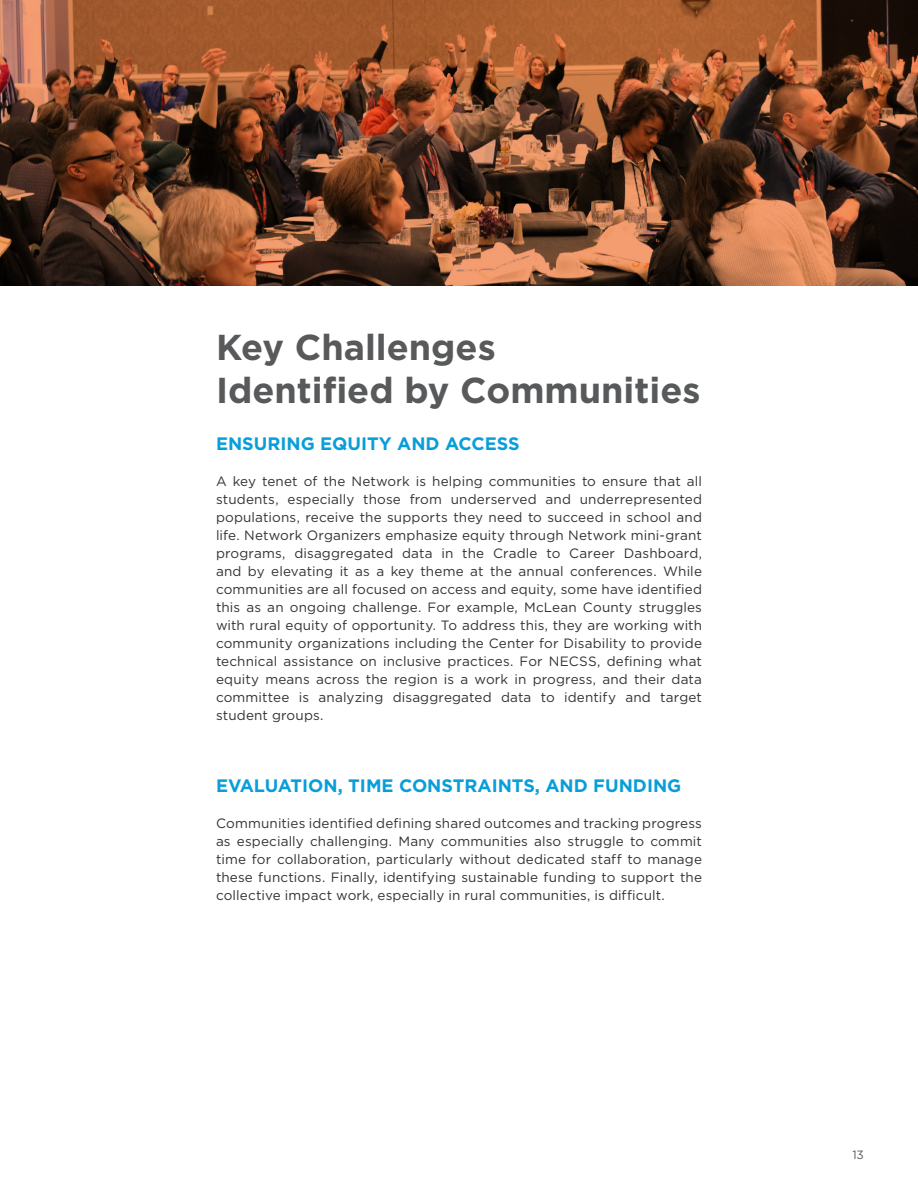
<style>
.page{position:relative;width:918px;height:1188px;background:#fff}
.page>*{position:absolute;margin:0;border:0;box-sizing:border-box;transform-origin:0 0}
.Navy_Blue_Header{font:700 36px/43.2px "Gotham";color:#58595b}
.Blue_Header{font:700 18px "Gotham";color:#089ed9}
.Body{font:13.5px/18px "Gotham";letter-spacing:.01em;color:#333;text-align:justify}
.t1{font:12px "Gotham";color:#58595b}
</style>
<div class="page">
<img style="left:0;top:0;width:918px;height:285px">
<p class="Navy_Blue_Header" style="left:216px;top:325px;width:486px">Key Challenges<br>Identified by Communities</p>
<p class="Blue_Header" style="left:216px;top:433px;width:305px">ENSURING EQUITY AND ACCESS</p>
<p class="Body" style="left:216px;top:472px;width:488px">A key tenet of the Network is helping communities to ensure that all students, especially those from underserved and underrepresented populations, receive the supports they need to succeed in school and life. Network Organizers emphasize equity through Network mini-grant programs, disaggregated data in the Cradle to Career Dashboard, and by elevating it as a key theme at the annual conferences. While communities are all focused on access and equity, some have identified this as an ongoing challenge. For example, McLean County struggles with rural equity of opportunity. To address this, they are working with community organizations including the Center for Disability to provide technical assistance on inclusive practices. For NECSS, defining what equity means across the region is a work in progress, and their data committee is analyzing disaggregated data to identify and target student groups.</p>
<p class="Blue_Header" style="left:216px;top:775px;width:467px">EVALUATION, TIME CONSTRAINTS, AND FUNDING</p>
<p class="Body" style="left:216px;top:814px;width:487px">Communities identified defining shared outcomes and tracking progress as especially challenging. Many communities also struggle to commit time for collaboration, particularly without dedicated staff to manage these functions. Finally, identifying sustainable funding to support the collective impact work, especially in rural communities, is difficult.</p>
<p class="t1" style="left:852px;top:1148px;width:13px">13</p>
</div>
